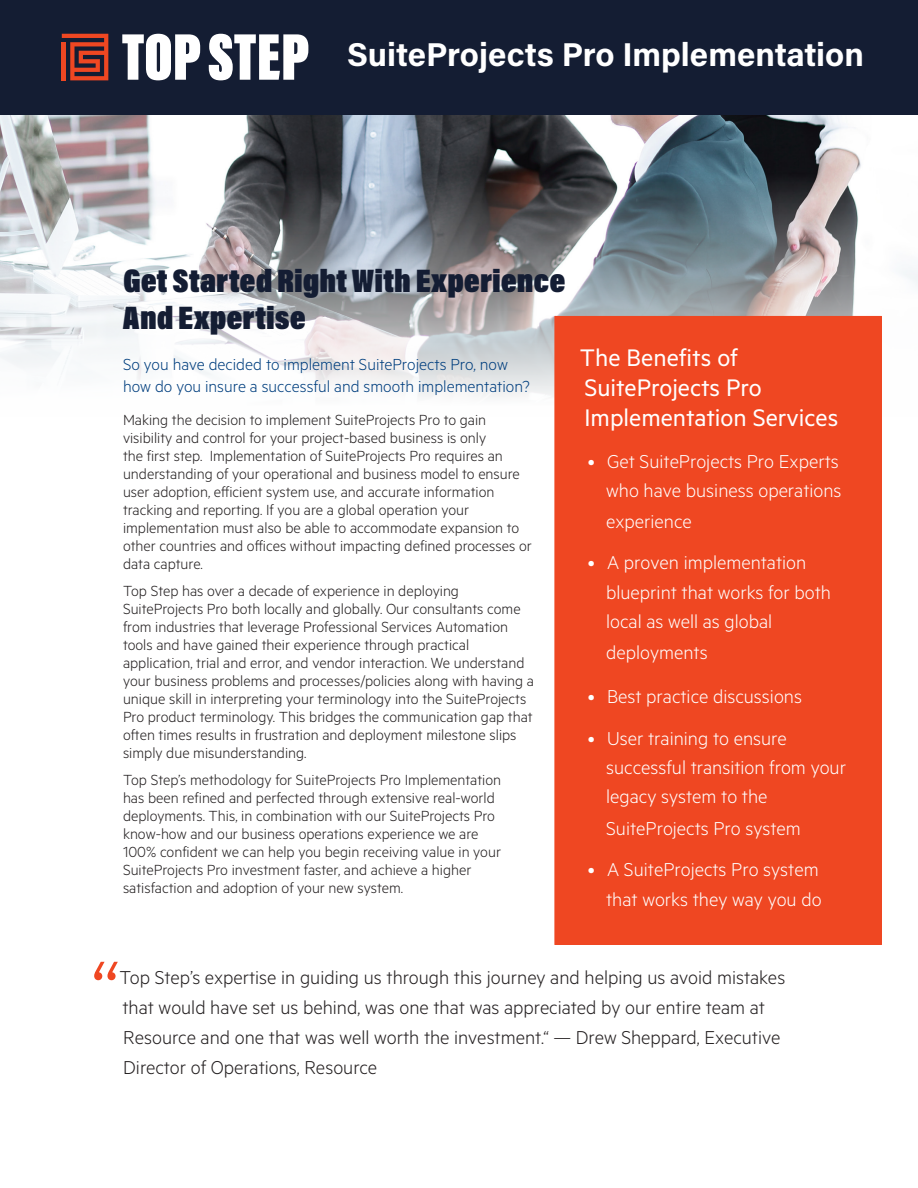
<style>
.page{position:relative;width:918px;height:1188px;background:#fff}
.page>*{position:absolute;margin:0;border:0;box-sizing:border-box;transform-origin:0 0}
.Call_Out_Box_Text{font:300 108px "Metric";color:#ef4722}
.Heading_1{font:900 33px/37.5px "Acumin Pro Cond";color:#141d33}
.t1{font:700 33px "Acumin Pro";color:#fff}
.CallOutBoxHead{font:27px/30px "Metric";color:#fff}
.t2{font:300 21px/29.4px "Metric";color:#fff;text-align:right}
.Call_Out_Box_Text-2{font:300 21px/30px "Metric";color:#231f20}
.Leader_Text{font:300 18px/22.5px "Metric";color:#003e7e}
.Body_Text{font:300 16.5px/18px "Metric";color:#231f20}
</style>
<div class="page">
<img style="left:0;top:114px;width:918px;height:283px">
<div style="left:0;top:0;width:918px;height:114px;background:#141d33"></div>
<svg style="left:122px;top:34px;width:78px;height:46px"></svg>
<svg style="left:209px;top:34px;width:99px;height:46px"></svg>
<svg style="left:62px;top:34px;width:46px;height:46px"></svg>
<hr style="left:62px;top:42px;width:4px;height:38px;background:#ef4722">
<div style="left:554px;top:316px;width:328px;height:629px;background:#ef4722"></div>
<p class="t1" style="left:347px;top:31px;width:518px">SuiteProjects Pro Implementation</p>
<p class="Heading_1" style="left:123px;top:261px;width:444px">Get Started Right With Experience<br>And Expertise</p>
<p class="Leader_Text" style="left:123px;top:352px;width:409px">So you have decided to implement SuiteProjects Pro, now how do you insure a successful and smooth implementation?</p>
<p class="Body_Text" style="left:123px;top:410px;width:410px">Making the decision to implement SuiteProjects Pro to gain visibility and control for your project-based business is only<br>the first step. Implementation of SuiteProjects Pro requires an understanding of your operational and business model to ensure user adoption, efficient system use, and accurate information tracking and reporting. If you are a global operation your implementation must also be able to accommodate expansion to other countries and offices without impacting defined processes or data capture.</p>
<p class="Body_Text" style="left:123px;top:581px;width:413px">Top Step has over a decade of experience in deploying SuiteProjects Pro both locally and globally. Our consultants come from industries that leverage Professional Services Automation tools and have gained their experience through practical application, trial and error, and vendor interaction. We understand your business problems and processes/policies along with having a unique skill in interpreting your terminology into the SuiteProjects Pro product terminology. This bridges the communication gap that often times results in frustration and deployment milestone slips simply due misunderstanding.</p>
<p class="Body_Text" style="left:123px;top:770px;width:380px">Top Step’s methodology for SuiteProjects Pro Implementation has been refined and perfected through extensive real-world deployments. This, in combination with our SuiteProjects Pro know-how and our business operations experience we are 100% confident we can help you begin receiving value in your SuiteProjects Pro investment faster, and achieve a higher satisfaction and adoption of your new system.</p>
<p class="CallOutBoxHead" style="left:580px;top:342px;width:260px">The Benefits of<br>SuiteProjects Pro<br>Implementation Services</p>
<p class="t2" style="left:588px;top:446px;width:255px">• Get SuiteProjects Pro Experts who have business operations</p>
<p class="t2" style="left:606px;top:506px;width:87px">experience</p>
<p class="t2" style="left:606px;top:547px;width:226px;text-align:left;text-indent:-18px">• A proven implementation blueprint that works for both local as well as global</p>
<p class="t2" style="left:606px;top:637px;width:103px">deployments</p>
<p class="t2" style="left:588px;top:681px;width:216px">• Best practice discussions</p>
<p class="t2" style="left:606px;top:722px;width:241px;text-align:left;text-indent:-18px">• User training to ensure successful transition from your legacy system to the</p>
<p class="t2" style="left:606px;top:812px;width:196px">SuiteProjects Pro system</p>
<p class="t2" style="left:588px;top:854px;width:235px;line-height:30px">• A SuiteProjects Pro system that works they way you do</p>
<p class="Call_Out_Box_Text" style="left:91px;top:932px;width:30px">“</p>
<p class="Call_Out_Box_Text-2" style="left:120px;top:962px;width:667px">Top Step’s expertise in guiding us through this journey and helping us avoid mistakes that would have set us behind, was one that was appreciated by our entire team at Resource and one that was well worth the investment.“ — Drew Sheppard, Executive Director of Operations, Resource</p>
</div>
